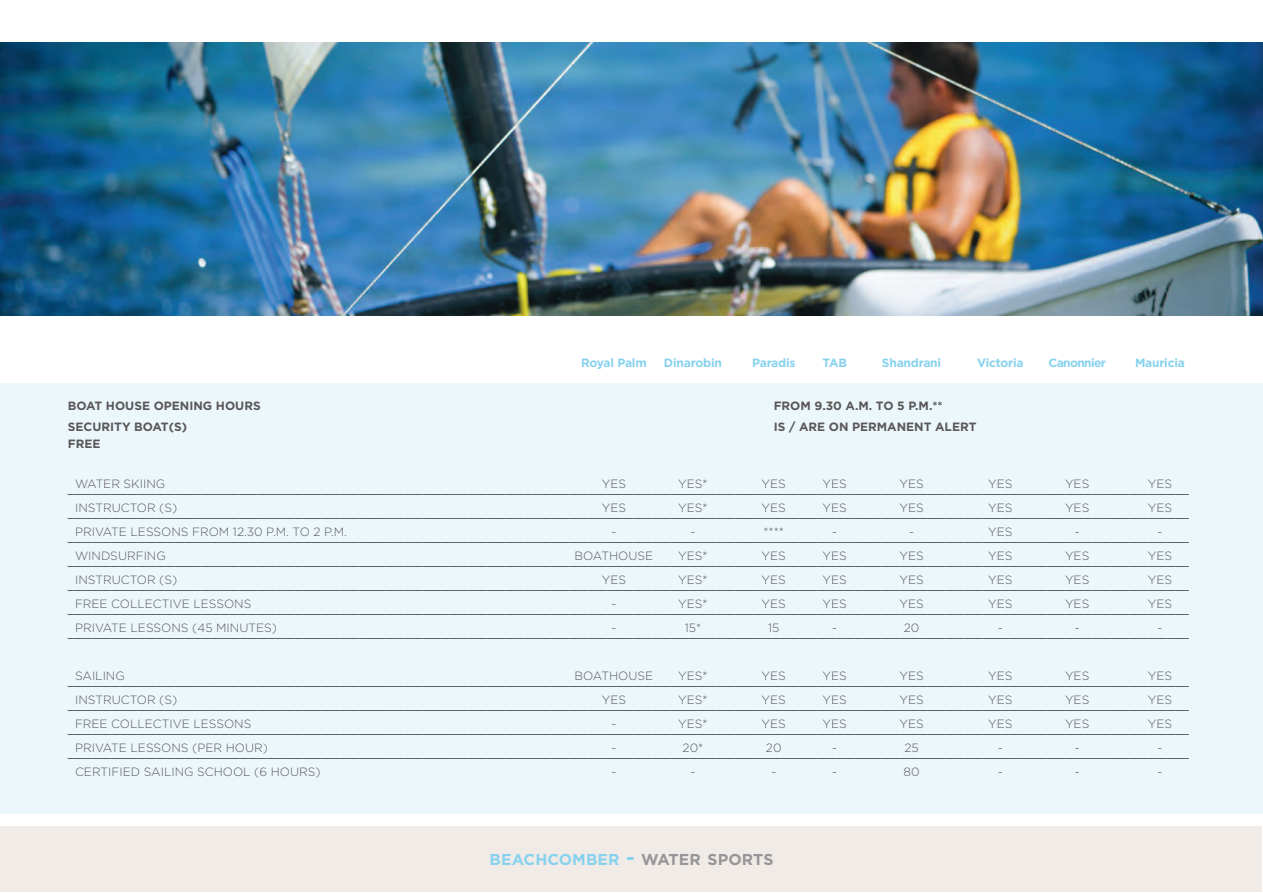
<style>
.page{position:relative;width:1263px;height:893px;background:#fff}
.page>*{position:absolute;margin:0;border:0;box-sizing:border-box;transform-origin:0 0}
.t1{font:700 15.75px "Gotham";letter-spacing:.005em;color:#88d2ee}
.t2{font:300 12px "Gotham";color:#5a5758}
.t3{font:700 12px "Gotham";color:#5a5758}
.t4{font:700 12px "Gotham";letter-spacing:-.015em;color:#88d2ee}
.t5{font:700 12px "Gotham";letter-spacing:-.05em;color:#88d2ee}
.s1{font-size:21px}
.s2{color:#969698}
</style>
<div class="page">
<div style="left:0;top:826px;width:1262px;height:66px;background:#f1ebe8"></div>
<div style="left:1px;top:383px;width:1262px;height:431px;background:#ecf7fc"></div>
<img style="left:0;top:43px;width:1263px;height:272px">
<svg style="left:68px;top:494px;width:1122px;height:1px"></svg>
<svg style="left:68px;top:518px;width:1122px;height:1px"></svg>
<svg style="left:68px;top:542px;width:1122px;height:1px"></svg>
<svg style="left:68px;top:566px;width:1122px;height:1px"></svg>
<svg style="left:68px;top:590px;width:1122px;height:1px"></svg>
<svg style="left:68px;top:614px;width:1122px;height:1px"></svg>
<svg style="left:68px;top:638px;width:1122px;height:1px"></svg>
<svg style="left:68px;top:686px;width:1122px;height:1px"></svg>
<svg style="left:68px;top:710px;width:1122px;height:1px"></svg>
<svg style="left:68px;top:734px;width:1122px;height:1px"></svg>
<svg style="left:68px;top:758px;width:1122px;height:1px"></svg>
<p class="t4" style="left:581px;top:358px;width:67px">Royal Palm</p>
<p class="t4" style="left:664px;top:358px;width:60px">Dinarobin</p>
<p class="t4" style="left:752px;top:358px;width:45px">Paradis</p>
<p class="t4" style="left:822px;top:358px;width:26px">TAB</p>
<p class="t4" style="left:882px;top:358px;width:61px">Shandrani</p>
<p class="t4" style="left:977px;top:358px;width:48px">Victoria</p>
<p class="t5" style="left:1048px;top:358px;width:59px">Canonnier</p>
<p class="t4" style="left:1135px;top:358px;width:51px">Mauricia</p>
<p class="t3" style="left:68px;top:401px;width:194px">BOAT HOUSE OPENING HOURS</p>
<p class="t3" style="left:774px;top:401px;width:170px">FROM 9.30 A.M. TO 5 P.M.**</p>
<p class="t3" style="left:68px;top:423px;width:121px">SECURITY BOAT(S)</p>
<p class="t3" style="left:774px;top:423px;width:204px">IS / ARE ON PERMANENT ALERT</p>
<p class="t3" style="left:68px;top:439px;width:34px">FREE</p>
<p class="t2" style="left:75px;top:480px;width:92px">WATER SKIING</p>
<p class="t2" style="left:602px;top:480px;width:26px">YES</p>
<p class="t2" style="left:678px;top:480px;width:31px">YES*</p>
<p class="t2" style="left:762px;top:480px;width:26px">YES</p>
<p class="t2" style="left:822px;top:480px;width:26px">YES</p>
<p class="t2" style="left:899px;top:480px;width:26px">YES</p>
<p class="t2" style="left:988px;top:480px;width:26px">YES</p>
<p class="t2" style="left:1065px;top:480px;width:26px">YES</p>
<p class="t2" style="left:1148px;top:480px;width:26px">YES</p>
<p class="t2" style="left:75px;top:504px;width:104px">INSTRUCTOR (S)</p>
<p class="t2" style="left:602px;top:504px;width:26px">YES</p>
<p class="t2" style="left:678px;top:504px;width:31px">YES*</p>
<p class="t2" style="left:762px;top:504px;width:26px">YES</p>
<p class="t2" style="left:822px;top:504px;width:26px">YES</p>
<p class="t2" style="left:899px;top:504px;width:26px">YES</p>
<p class="t2" style="left:988px;top:504px;width:26px">YES</p>
<p class="t2" style="left:1065px;top:504px;width:26px">YES</p>
<p class="t2" style="left:1148px;top:504px;width:26px">YES</p>
<p class="t2" style="left:75px;top:528px;width:273px">PRIVATE LESSONS FROM 12.30 P.M. TO 2 P.M.</p>
<p class="t2" style="left:611px;top:528px;width:6px">-</p>
<p class="t2" style="left:690px;top:528px;width:6px">-</p>
<p class="t2" style="left:832px;top:528px;width:6px">-</p>
<p class="t2" style="left:909px;top:528px;width:6px">-</p>
<p class="t2" style="left:988px;top:528px;width:26px">YES</p>
<p class="t2" style="left:1075px;top:528px;width:6px">-</p>
<p class="t2" style="left:1157px;top:528px;width:6px">-</p>
<p class="t2" style="left:763px;top:528px;width:22px">****</p>
<p class="t2" style="left:75px;top:552px;width:92px">WINDSURFING</p>
<p class="t2" style="left:575px;top:552px;width:80px">BOATHOUSE</p>
<p class="t2" style="left:678px;top:552px;width:31px">YES*</p>
<p class="t2" style="left:762px;top:552px;width:26px">YES</p>
<p class="t2" style="left:822px;top:552px;width:26px">YES</p>
<p class="t2" style="left:899px;top:552px;width:26px">YES</p>
<p class="t2" style="left:988px;top:552px;width:26px">YES</p>
<p class="t2" style="left:1065px;top:552px;width:26px">YES</p>
<p class="t2" style="left:1148px;top:552px;width:26px">YES</p>
<p class="t2" style="left:75px;top:576px;width:104px">INSTRUCTOR (S)</p>
<p class="t2" style="left:602px;top:576px;width:26px">YES</p>
<p class="t2" style="left:678px;top:576px;width:31px">YES*</p>
<p class="t2" style="left:762px;top:576px;width:26px">YES</p>
<p class="t2" style="left:822px;top:576px;width:26px">YES</p>
<p class="t2" style="left:899px;top:576px;width:26px">YES</p>
<p class="t2" style="left:988px;top:576px;width:26px">YES</p>
<p class="t2" style="left:1065px;top:576px;width:26px">YES</p>
<p class="t2" style="left:1148px;top:576px;width:26px">YES</p>
<p class="t2" style="left:75px;top:600px;width:178px">FREE COLLECTIVE LESSONS</p>
<p class="t2" style="left:611px;top:600px;width:6px">-</p>
<p class="t2" style="left:678px;top:600px;width:31px">YES*</p>
<p class="t2" style="left:762px;top:600px;width:26px">YES</p>
<p class="t2" style="left:822px;top:600px;width:26px">YES</p>
<p class="t2" style="left:899px;top:600px;width:26px">YES</p>
<p class="t2" style="left:988px;top:600px;width:26px">YES</p>
<p class="t2" style="left:1065px;top:600px;width:26px">YES</p>
<p class="t2" style="left:1148px;top:600px;width:26px">YES</p>
<p class="t2" style="left:75px;top:624px;width:203px">PRIVATE LESSONS (45 MINUTES)</p>
<p class="t2" style="left:611px;top:624px;width:6px">-</p>
<p class="t2" style="left:685px;top:624px;width:18px">15*</p>
<p class="t2" style="left:768px;top:624px;width:13px">15</p>
<p class="t2" style="left:832px;top:624px;width:6px">-</p>
<p class="t2" style="left:904px;top:624px;width:17px">20</p>
<p class="t2" style="left:998px;top:624px;width:6px">-</p>
<p class="t2" style="left:1075px;top:624px;width:6px">-</p>
<p class="t2" style="left:1157px;top:624px;width:6px">-</p>
<p class="t2" style="left:75px;top:672px;width:51px">SAILING</p>
<p class="t2" style="left:575px;top:672px;width:80px">BOATHOUSE</p>
<p class="t2" style="left:678px;top:672px;width:31px">YES*</p>
<p class="t2" style="left:762px;top:672px;width:26px">YES</p>
<p class="t2" style="left:822px;top:672px;width:26px">YES</p>
<p class="t2" style="left:899px;top:672px;width:26px">YES</p>
<p class="t2" style="left:988px;top:672px;width:26px">YES</p>
<p class="t2" style="left:1065px;top:672px;width:26px">YES</p>
<p class="t2" style="left:1148px;top:672px;width:26px">YES</p>
<p class="t2" style="left:75px;top:696px;width:104px">INSTRUCTOR (S)</p>
<p class="t2" style="left:602px;top:696px;width:26px">YES</p>
<p class="t2" style="left:678px;top:696px;width:31px">YES*</p>
<p class="t2" style="left:762px;top:696px;width:26px">YES</p>
<p class="t2" style="left:822px;top:696px;width:26px">YES</p>
<p class="t2" style="left:899px;top:696px;width:26px">YES</p>
<p class="t2" style="left:988px;top:696px;width:26px">YES</p>
<p class="t2" style="left:1065px;top:696px;width:26px">YES</p>
<p class="t2" style="left:1148px;top:696px;width:26px">YES</p>
<p class="t2" style="left:75px;top:720px;width:178px">FREE COLLECTIVE LESSONS</p>
<p class="t2" style="left:611px;top:720px;width:6px">-</p>
<p class="t2" style="left:678px;top:720px;width:31px">YES*</p>
<p class="t2" style="left:762px;top:720px;width:26px">YES</p>
<p class="t2" style="left:822px;top:720px;width:26px">YES</p>
<p class="t2" style="left:899px;top:720px;width:26px">YES</p>
<p class="t2" style="left:988px;top:720px;width:26px">YES</p>
<p class="t2" style="left:1065px;top:720px;width:26px">YES</p>
<p class="t2" style="left:1148px;top:720px;width:26px">YES</p>
<p class="t2" style="left:75px;top:744px;width:194px">PRIVATE LESSONS (PER HOUR)</p>
<p class="t2" style="left:611px;top:744px;width:6px">-</p>
<p class="t2" style="left:683px;top:744px;width:22px">20*</p>
<p class="t2" style="left:766px;top:744px;width:17px">20</p>
<p class="t2" style="left:832px;top:744px;width:6px">-</p>
<p class="t2" style="left:904px;top:744px;width:16px">25</p>
<p class="t2" style="left:998px;top:744px;width:6px">-</p>
<p class="t2" style="left:1075px;top:744px;width:6px">-</p>
<p class="t2" style="left:1157px;top:744px;width:6px">-</p>
<p class="t2" style="left:75px;top:768px;width:247px">CERTIFIED SAILING SCHOOL (6 HOURS)</p>
<p class="t2" style="left:611px;top:768px;width:6px">-</p>
<p class="t2" style="left:690px;top:768px;width:6px">-</p>
<p class="t2" style="left:771px;top:768px;width:6px">-</p>
<p class="t2" style="left:832px;top:768px;width:6px">-</p>
<p class="t2" style="left:903px;top:768px;width:18px">80</p>
<p class="t2" style="left:998px;top:768px;width:6px">-</p>
<p class="t2" style="left:1075px;top:768px;width:6px">-</p>
<p class="t2" style="left:1157px;top:768px;width:6px">-</p>
<h1 class="t1" style="left:490px;top:854px;width:285px">BEACHCOMBER <span class="s1">-</span> <span class="s2">WATER SPORTS</span></h1>
</div>
